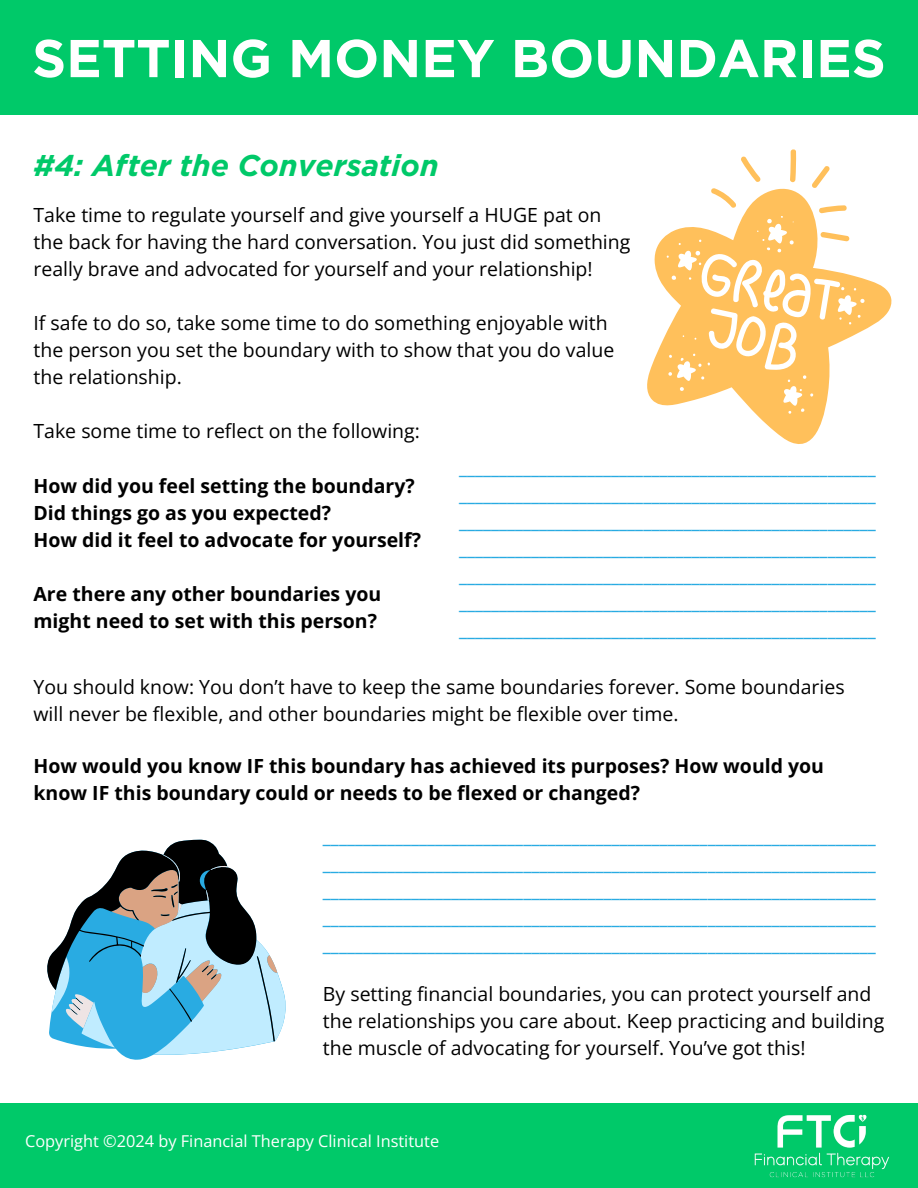
<style>
.page{position:relative;width:918px;height:1188px;background:#fff}
.page>*{position:absolute;margin:0;border:0;box-sizing:border-box;transform-origin:0 0}
.t1{font:700 53.1px "Gotham";color:#fff}
.t2{font:italic 700 30px "Gotham";color:#00c969}
.t3{font:700 19.5px/27px "Open Sans";color:#29abe2;text-align:justify}
.t4{font:19.5px/27px "Open Sans";color:#000}
.t5{font:700 19.5px/27px "Open Sans";color:#000}
.t6{font:16.35px "Open Sans";color:#fff}
</style>
<div class="page">
<div style="left:0;top:0;width:918px;height:115px;background:#00c969"></div>
<div style="left:0;top:1103px;width:918px;height:85px;background:#00c969"></div>
<img style="left:754px;top:1114px;width:136px;height:64px">
<svg style="left:47px;top:840px;width:174px;height:198px"></svg>
<svg style="left:52px;top:855px;width:234px;height:200px"></svg>
<svg style="left:647px;top:235px;width:245px;height:209px"></svg>
<svg style="left:666px;top:149px;width:199px;height:265px"></svg>
<h1 class="t1" style="left:32px;top:26px;width:855px">SETTING MONEY BOUNDARIES</h1>
<p class="t2" style="left:34px;top:147px;width:407px">#4: After the Conversation</p>
<h4 class="t4" style="left:34px;top:201px;width:598px">Take time to regulate yourself and give yourself a HUGE pat on the back for having the hard conversation. You just did something really brave and advocated for yourself and your relationship!</h4>
<h4 class="t4" style="left:34px;top:309px;width:582px">If safe to do so, take some time to do something enjoyable with the person you set the boundary with to show that you do value the relationship.</h4>
<h4 class="t4" style="left:34px;top:417px;width:388px">Take some time to reflect on the following:</h4>
<h3 class="t5" style="left:34px;top:472px;width:389px">How did you feel setting the boundary?<br>Did things go as you expected?<br>How did it feel to advocate for yourself?</h3>
<h4 class="t5" style="left:34px;top:580px;width:349px">Are there any other boundaries you might need to set with this person?</h4>
<h2 class="t3" style="left:459px;top:453px;width:418px">____________________________________________________ ____________________________________________________ ____________________________________________________ ____________________________________________________ ____________________________________________________ ____________________________________________________ ____________________________________________________</h2>
<h3 class="t4" style="left:34px;top:673px;width:813px">You should know: You don’t have to keep the same boundaries forever. Some boundaries will never be flexible, and other boundaries might be flexible over time.</h3>
<h3 class="t5" style="left:34px;top:752px;width:792px">How would you know IF this boundary has achieved its purposes? How would you know IF this boundary could or needs to be flexed or changed?</h3>
<p class="t3" style="left:323px;top:822px;width:555px">_____________________________________________________________________ _____________________________________________________________________ _____________________________________________________________________ _____________________________________________________________________ _____________________________________________________________________</p>
<p class="t4" style="left:323px;top:980px;width:563px">By setting financial boundaries, you can protect yourself and the relationships you care about. Keep practicing and building the muscle of advocating for yourself. You’ve got this!</p>
<p class="t6" style="left:25px;top:1130px;width:416px">Copyright ©2024 by Financial Therapy Clinical Institute</p>
</div>
